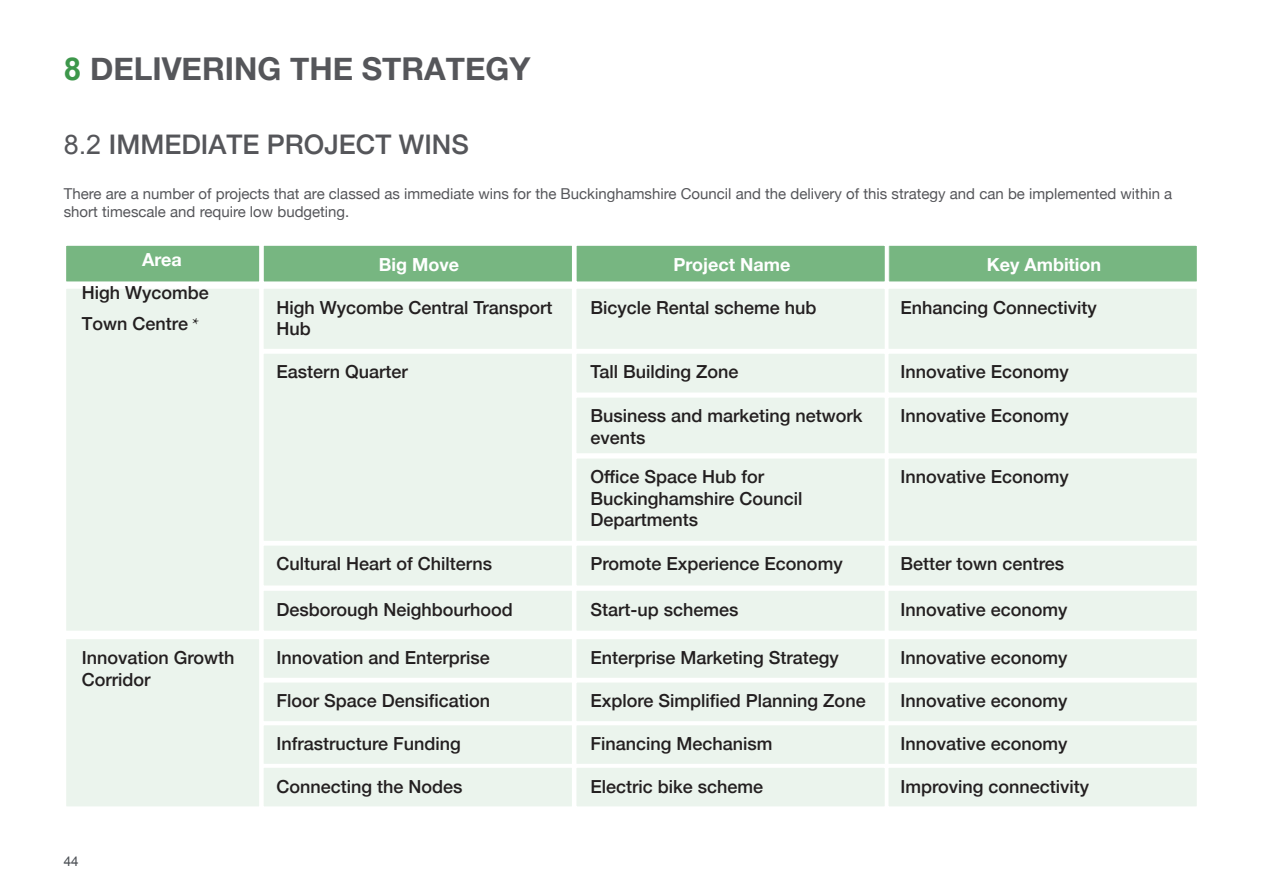
<style>
.page{position:relative;width:1263px;height:893px;background:#fff}
.page>*{position:absolute;margin:0;border:0;box-sizing:border-box;transform-origin:0 0}
.Heading_1{font:700 31.5px "Helvetica Neue";color:#55565a}
.Heading_2{font:500 27px "Helvetica Neue";color:#55565a}
.t1{font:500 18px/21.6px "Helvetica Neue";color:#231f20}
.t2{font:700 18px "Helvetica Neue";color:#fff}
.t3{font:15px/18px "Helvetica Neue";color:#55565a}
.t4{font:13.5px "Arial";color:#4d5156}
.s1{font-family:"Arial";color:#3d974b}
.s2{font-family:"Arial";font-weight:400}
.s3{font-weight:700;color:#fff}
.s4{font-family:"Minion Pro";font-weight:400}
</style>
<div class="page">
<div style="left:884px;top:241px;width:317px;height:45px;background:#77b681;border:4px solid #fff"></div>
<div style="left:884px;top:284px;width:317px;height:69px;background:#ebf4ed;border:4px solid #fff"></div>
<div style="left:884px;top:635px;width:317px;height:47px;background:#ebf4ed;border:4px solid #fff"></div>
<div style="left:884px;top:678px;width:317px;height:48px;background:#ebf4ed;border:4px solid #fff"></div>
<div style="left:884px;top:721px;width:317px;height:47px;background:#ebf4ed;border:4px solid #fff"></div>
<div style="left:884px;top:763px;width:317px;height:48px;background:#ebf4ed;border:4px solid #fff"></div>
<div style="left:884px;top:349px;width:317px;height:48px;background:#ebf4ed;border:4px solid #fff"></div>
<div style="left:884px;top:393px;width:317px;height:65px;background:#ebf4ed;border:4px solid #fff"></div>
<div style="left:884px;top:454px;width:317px;height:91px;background:#ebf4ed;border:4px solid #fff"></div>
<div style="left:884px;top:541px;width:317px;height:49px;background:#ebf4ed;border:4px solid #fff"></div>
<div style="left:884px;top:586px;width:317px;height:49px;background:#ebf4ed;border:4px solid #fff"></div>
<div style="left:572px;top:241px;width:317px;height:45px;background:#77b681;border:4px solid #fff"></div>
<div style="left:572px;top:284px;width:317px;height:69px;background:#ebf4ed;border:4px solid #fff"></div>
<div style="left:572px;top:635px;width:317px;height:47px;background:#ebf4ed;border:4px solid #fff"></div>
<div style="left:572px;top:678px;width:317px;height:48px;background:#ebf4ed;border:4px solid #fff"></div>
<div style="left:572px;top:721px;width:317px;height:47px;background:#ebf4ed;border:4px solid #fff"></div>
<div style="left:572px;top:763px;width:317px;height:48px;background:#ebf4ed;border:4px solid #fff"></div>
<div style="left:572px;top:349px;width:317px;height:48px;background:#ebf4ed;border:4px solid #fff"></div>
<div style="left:572px;top:393px;width:317px;height:65px;background:#ebf4ed;border:4px solid #fff"></div>
<div style="left:572px;top:454px;width:317px;height:91px;background:#ebf4ed;border:4px solid #fff"></div>
<div style="left:572px;top:541px;width:317px;height:49px;background:#ebf4ed;border:4px solid #fff"></div>
<div style="left:572px;top:586px;width:317px;height:49px;background:#ebf4ed;border:4px solid #fff"></div>
<div style="left:259px;top:241px;width:317px;height:45px;background:#77b681;border:4px solid #fff"></div>
<div style="left:259px;top:284px;width:317px;height:69px;background:#ebf4ed;border:4px solid #fff"></div>
<div style="left:259px;top:635px;width:317px;height:47px;background:#ebf4ed;border:4px solid #fff"></div>
<div style="left:259px;top:678px;width:317px;height:48px;background:#ebf4ed;border:4px solid #fff"></div>
<div style="left:259px;top:721px;width:317px;height:47px;background:#ebf4ed;border:4px solid #fff"></div>
<div style="left:259px;top:763px;width:317px;height:48px;background:#ebf4ed;border:4px solid #fff"></div>
<div style="left:259px;top:349px;width:317px;height:196px;background:#ebf4ed;border:4px solid #fff"></div>
<div style="left:259px;top:541px;width:317px;height:49px;background:#ebf4ed;border:4px solid #fff"></div>
<div style="left:259px;top:586px;width:317px;height:49px;background:#ebf4ed;border:4px solid #fff"></div>
<div style="left:62px;top:241px;width:202px;height:45px;background:#77b681;border:4px solid #fff"></div>
<div style="left:62px;top:284px;width:202px;height:351px;background:#ebf4ed;border:4px solid #fff"></div>
<div style="left:62px;top:635px;width:202px;height:176px;background:#ebf4ed;border:4px solid #fff"></div>
<p class="Heading_1" style="left:64px;top:44px;width:468px"><span class="s1">8</span> DELIVERING THE STRATEGY</p>
<p class="Heading_2" style="left:64px;top:123px;width:407px"><span class="s2">8.2</span> IMMEDIATE PROJECT WINS</p>
<p class="t3" style="left:64px;top:186px;width:1110px">There are a number of projects that are classed as immediate wins for the Buckinghamshire Council and the delivery of this strategy and can be implemented within a short timescale and require low budgeting.</p>
<p class="t1" style="left:82px;top:242px;width:129px;line-height:32.8px;text-indent:60px"><span class="s3">Area<br></span>High Wycombe</p>
<p class="t1" style="left:82px;top:311px;width:119px">Town Centre <span class="s4">*</span></p>
<p class="t1" style="left:82px;top:645px;width:154px">Innovation Growth<br>Corridor</p>
<p class="t4" style="left:64px;top:852px;width:17px">44</p>
<p class="t2" style="left:379px;top:250px;width:82px">Big Move</p>
<p class="t2" style="left:673px;top:250px;width:119px">Project Name</p>
<p class="t2" style="left:987px;top:250px;width:116px">Key Ambition</p>
<p class="t1" style="left:276px;top:295px;width:278px">High Wycombe Central Transport<br>Hub</p>
<p class="t1" style="left:900px;top:295px;width:198px">Enhancing Connectivity</p>
<p class="t1" style="left:590px;top:295px;width:228px">Bicycle Rental scheme hub</p>
<p class="t1" style="left:276px;top:360px;width:133px">Eastern Quarter</p>
<p class="t1" style="left:276px;top:552px;width:217px">Cultural Heart of Chilterns</p>
<p class="t1" style="left:276px;top:597px;width:238px">Desborough Neighbourhood</p>
<p class="t1" style="left:276px;top:645px;width:215px">Innovation and Enterprise</p>
<p class="t1" style="left:276px;top:689px;width:215px">Floor Space Densification</p>
<p class="t1" style="left:276px;top:731px;width:186px">Infrastructure Funding</p>
<p class="t1" style="left:276px;top:774px;width:188px">Connecting the Nodes</p>
<p class="t1" style="left:590px;top:360px;width:149px">Tall Building Zone</p>
<p class="t1" style="left:590px;top:404px;width:274px">Business and marketing network events</p>
<p class="t1" style="left:590px;top:465px;width:214px">Office Space Hub for<br>Buckinghamshire Council<br>Departments</p>
<p class="t1" style="left:590px;top:552px;width:254px">Promote Experience Economy</p>
<p class="t1" style="left:590px;top:597px;width:150px">Start-up schemes</p>
<p class="t1" style="left:590px;top:645px;width:250px">Enterprise Marketing Strategy</p>
<p class="t1" style="left:590px;top:689px;width:277px">Explore Simplified Planning Zone</p>
<p class="t1" style="left:590px;top:731px;width:184px">Financing Mechanism</p>
<p class="t1" style="left:590px;top:774px;width:174px">Electric bike scheme</p>
<p class="t1" style="left:900px;top:360px;width:170px">Innovative Economy</p>
<p class="t1" style="left:900px;top:404px;width:170px">Innovative Economy</p>
<p class="t1" style="left:900px;top:465px;width:170px">Innovative Economy</p>
<p class="t1" style="left:900px;top:552px;width:165px">Better town centres</p>
<p class="t1" style="left:900px;top:597px;width:169px">Innovative economy</p>
<p class="t1" style="left:900px;top:645px;width:169px">Innovative economy</p>
<p class="t1" style="left:900px;top:689px;width:169px">Innovative economy</p>
<p class="t1" style="left:900px;top:731px;width:169px">Innovative economy</p>
<p class="t1" style="left:900px;top:774px;width:190px">Improving connectivity</p>
</div>
